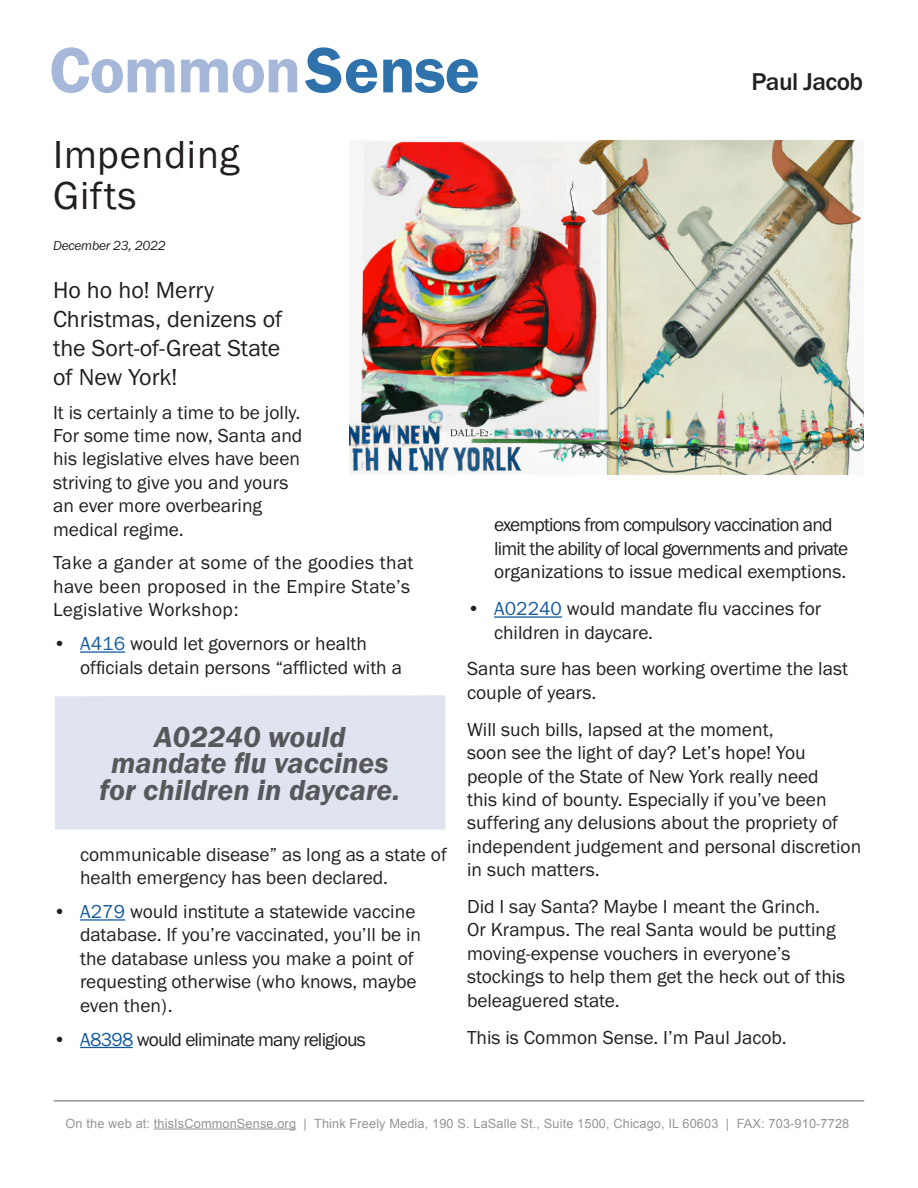
<style>
.page{position:relative;width:918px;height:1188px;background:#fff}
.page>*{position:absolute;margin:0;border:0;box-sizing:border-box;transform-origin:0 0}
.t1{font:66.45px "Franklin Gothic URW Dem";letter-spacing:-.02em;color:#a6b8d9}
.t2{font:40.5px/41.4px "Franklin Gothic URW Boo";letter-spacing:.02em;color:#231f20}
.t3{font:30px/26.4px "Franklin Gothic URW Dem Ita";color:#57585a;text-align:center}
.t4{font:500 25.2px "Franklin Gothic URW";letter-spacing:-.02em;color:#231f20}
.t5{font:24px/28.8px "Franklin Gothic URW Boo";color:#231f20}
.t6{font:19.5px/23.4px "Franklin Gothic URW Boo";color:#231f20}
.t7{font:19.5px/23.4px "Franklin Gothic URW Boo";letter-spacing:-.04em;color:#231f20}
.t8{font:19.5px/23.4px "Franklin Gothic URW Boo";letter-spacing:.02em;color:#231f20}
.t9{font:13.5px "Franklin Gothic URW Boo Ita";letter-spacing:-.02em;color:#231f20}
.t10{font:12.75px "Arial";letter-spacing:.01em;color:#939598}
.s1{color:#2f71ab}
.s2{color:#175d9e}
</style>
<div class="page">
<hr style="left:80px;top:651px;width:45px;height:2px;background:#175d9e">
<hr style="left:80px;top:919px;width:45px;height:2px;background:#175d9e">
<hr style="left:80px;top:1047px;width:53px;height:1px;background:#175d9e">
<hr style="left:494px;top:616px;width:68px;height:2px;background:#175d9e">
<hr style="left:154px;top:1129px;width:142px;height:1px;background:#939598">
<img style="left:350px;top:140px;width:514px;height:335px">
<hr style="left:54px;top:1101px;width:810px;height:1px;background:#636366">
<div style="left:55px;top:695px;width:391px;height:135px;background:#dfe4f0"></div>
<p class="t1" style="left:49px;top:29px;width:432px">Common<span class="s1">Sense</span></p>
<p class="t4" style="left:751px;top:66px;width:113px">Paul Jacob</p>
<p class="t2" style="left:53px;top:133px;width:188px">Impending<br>Gifts</p>
<p class="t9" style="left:53px;top:237px;width:114px">December 23, 2022</p>
<p class="t5" style="left:53px;top:275px;width:231px">Ho ho ho! Merry<br>Christmas, denizens of the Sort-of-Great State of New York!</p>
<p class="t6" style="left:53px;top:400px;width:251px">It is certainly a time to be jolly.<br>For some time now, Santa and his legislative elves have been striving to give you and yours an ever more overbearing medical regime.</p>
<p class="t8" style="left:53px;top:551px;width:362px">Take a gander at some of the goodies that have been proposed in the Empire State’s<br>Legislative Workshop:</p>
<p class="t6" style="left:80px;top:632px;width:323px;text-indent:-27px">• <span class="s2">A416</span> would let governors or health officials detain persons “afflicted with a</p>
<p class="t3" style="left:99px;top:723px;width:302px">A02240 would mandate flu vaccines for children in daycare.</p>
<p class="t6" style="left:80px;top:842px;width:368px">communicable disease” as long as a state of health emergency has been declared.</p>
<p class="t6" style="left:80px;top:899px;width:343px;text-indent:-27px">• <span class="s2">A279</span> would institute a statewide vaccine database. If you’re vaccinated, you’ll be in the database unless you make a point of requesting otherwise (who knows, maybe even then).</p>
<p class="t7" style="left:53px;top:1027px;width:314px">• <span class="s2">A8398</span> would eliminate many religious</p>
<p class="t7" style="left:494px;top:513px;width:356px">exemptions from compulsory vaccination and limit the ability of local governments and private organizations to issue medical exemptions.</p>
<p class="t6" style="left:494px;top:597px;width:329px;text-indent:-27px">• <span class="s2">A02240</span> would mandate flu vaccines for children in daycare.</p>
<p class="t6" style="left:467px;top:657px;width:382px">Santa sure has been working overtime the last couple of years.</p>
<p class="t6" style="left:467px;top:717px;width:396px">Will such bills, lapsed at the moment,<br>soon see the light of day? Let’s hope! You people of the State of New York really need<br>this kind of bounty. Especially if you’ve been suffering any delusions about the propriety of independent judgement and personal discretion in such matters.</p>
<p class="t6" style="left:467px;top:894px;width:380px">Did I say Santa? Maybe I meant the Grinch.<br>Or Krampus. The real Santa would be putting moving-expense vouchers in everyone’s stockings to help them get the heck out of this beleaguered state.</p>
<p class="t6" style="left:467px;top:1026px;width:321px">This is Common Sense. I’m Paul Jacob.</p>
<p class="t10" style="left:66px;top:1115px;width:785px">On the web at: thisIsCommonSense.org | Think Freely Media, 190 S. LaSalle St., Suite 1500, Chicago, IL 60603 | FAX: 703-910-7728</p>
</div>
